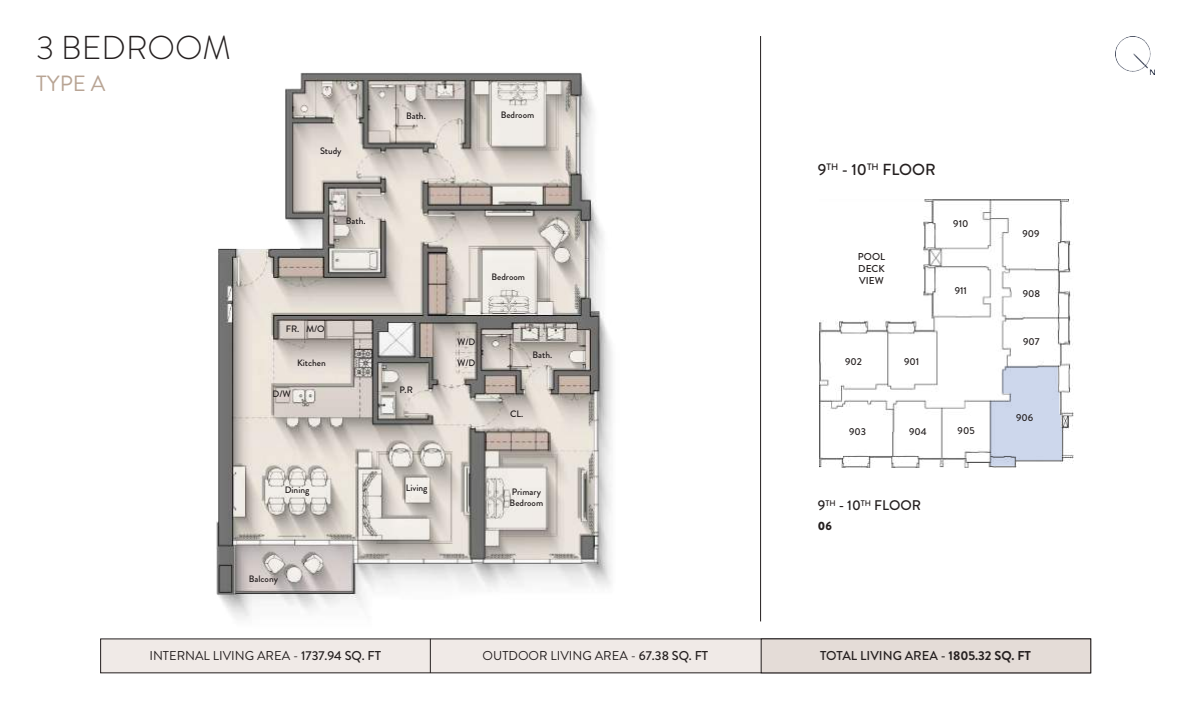
<style>
.page{position:relative;width:1191px;height:709px;background:#fff}
.page>*{position:absolute;margin:0;border:0;box-sizing:border-box;transform-origin:0 0}
.t1{font:300 33.1px "Brandon Grotesque";color:#241f1f}
.t2{font:22px "Brandon Grotesque";color:#b8a494}
.t3{font:500 16px "Brandon Grotesque";color:#241f1f}
.t4{font:500 14px "Brandon Grotesque";color:#241f1f}
.t5{font:12.8px "Brandon Grotesque";color:#241f1f}
.t6{font:500 12.8px "Brandon Grotesque";color:#241f1f}
.t7{font:900 12px "Brandon Grotesque";color:#241f1f}
.t8{font:500 10px/12px "Brandon Grotesque";color:#241f1f;text-align:justify}
.t9{font:500 9.3px/11.2px "Brandon Grotesque";color:#241f1f}
.s1{font-weight:500}
.s2{font-weight:700}
</style>
<div class="page">
<hr style="left:760px;top:36px;width:1px;height:585px;background:#241f1f">
<img style="left:1115px;top:36px;width:40px;height:38px">
<div style="left:101px;top:639px;width:989px;height:34px;background:#f0eae7"></div>
<div style="left:761px;top:639px;width:329px;height:34px;background:#e4dcd7"></div>
<div style="left:761px;top:638px;width:329px;height:35px;border:1px solid #241f1f"></div>
<hr style="left:430px;top:638px;width:1px;height:35px;background:#241f1f">
<img style="left:216px;top:73px;width:396px;height:546px">
<img style="left:819px;top:200px;width:254px;height:268px">
<h1 class="t1" style="left:36px;top:25px;width:196px">3 BEDROOM</h1>
<h2 class="t2" style="left:36px;top:68px;width:71px">TYPE A</h2>
<p class="t9" style="left:320px;top:145px;width:23px">Study</p>
<p class="t9" style="left:346px;top:215px;width:21px">Bath.</p>
<p class="t9" style="left:406px;top:110px;width:21px">Bath.</p>
<p class="t9" style="left:306px;top:324px;width:20px">M/O</p>
<p class="t9" style="left:286px;top:324px;width:15px">FR.</p>
<p class="t9" style="left:297px;top:357px;width:30px">Kitchen</p>
<p class="t9" style="left:272px;top:388px;width:20px">D/W</p>
<p class="t9" style="left:399px;top:384px;width:15px">P.R</p>
<p class="t9" style="left:285px;top:485px;width:26px">Dining</p>
<p class="t9" style="left:406px;top:482px;width:23px">Living</p>
<p class="t9" style="left:249px;top:574px;width:31px">Balcony</p>
<p class="t9" style="left:501px;top:110px;width:35px">Bedroom</p>
<p class="t9" style="left:491px;top:271px;width:35px">Bedroom</p>
<p class="t9" style="left:457px;top:336px;width:20px">W/D</p>
<p class="t9" style="left:457px;top:357px;width:20px">W/D</p>
<p class="t9" style="left:532px;top:349px;width:21px">Bath.</p>
<p class="t9" style="left:510px;top:408px;width:15px">CL.</p>
<p class="t9" style="left:509px;top:486px;width:35px">Primary<br>Bedroom</p>
<h3 class="t3" style="left:818px;top:159px;width:119px">9<sup>TH</sup> - 10<sup>TH</sup> FLOOR</h3>
<p class="t8" style="left:858px;top:251px;width:29px">POOL DECK VIEW</p>
<p class="t8" style="left:953px;top:218px;width:17px">910</p>
<p class="t8" style="left:954px;top:284px;width:14px">911</p>
<p class="t8" style="left:845px;top:355px;width:18px">902</p>
<p class="t8" style="left:904px;top:355px;width:17px">901</p>
<p class="t8" style="left:849px;top:426px;width:18px">903</p>
<p class="t8" style="left:909px;top:426px;width:19px">904</p>
<p class="t8" style="left:957px;top:425px;width:19px">905</p>
<h3 class="t4" style="left:818px;top:496px;width:105px">9<sup>TH</sup> - 10<sup>TH</sup> FLOOR</h3>
<p class="t7" style="left:818px;top:518px;width:15px">06</p>
<p class="t8" style="left:1022px;top:228px;width:19px">909</p>
<p class="t8" style="left:1022px;top:287px;width:19px">908</p>
<p class="t8" style="left:1023px;top:336px;width:18px">907</p>
<p class="t8" style="left:1016px;top:411px;width:19px">906</p>
<h3 class="t5" style="left:149px;top:647px;width:233px">INTERNAL LIVING AREA - <span class="s1">1737.94 SQ. FT</span></h3>
<h3 class="t5" style="left:482px;top:647px;width:227px">OUTDOOR LIVING AREA - <span class="s1">67.38 SQ. FT</span></h3>
<h3 class="t6" style="left:820px;top:647px;width:212px">TOTAL LIVING AREA - <span class="s2">1805.32 SQ. FT</span></h3>
</div>
